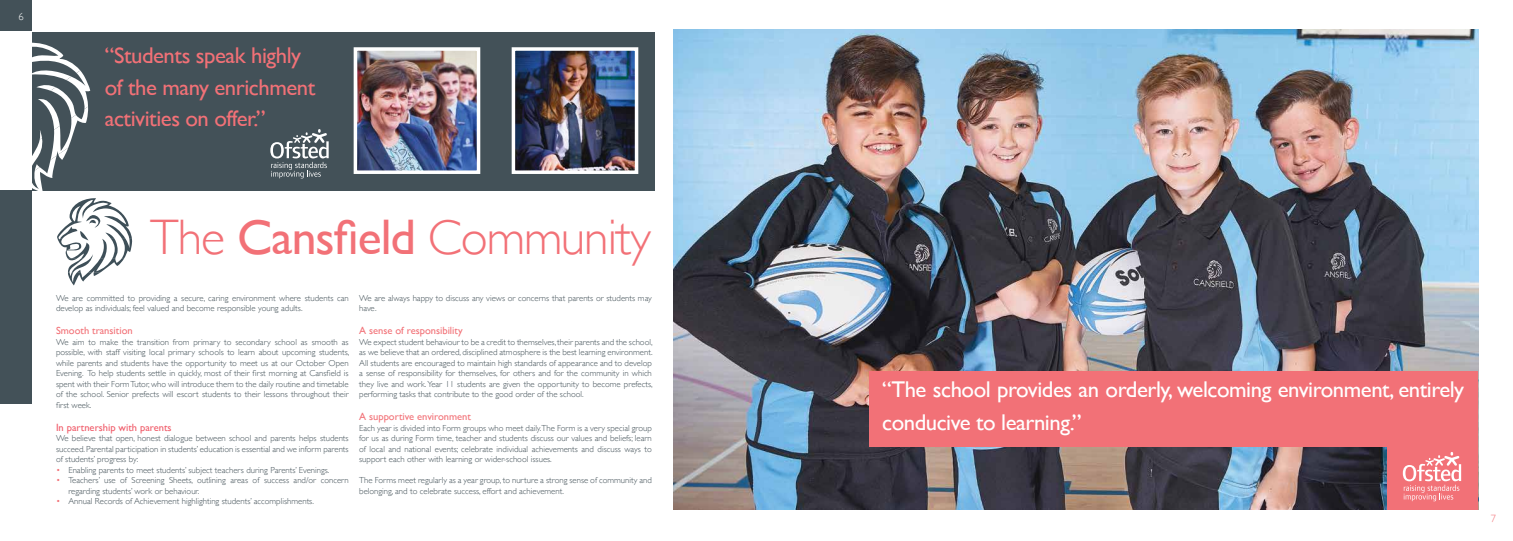
<style>
.page{position:relative;width:1513px;height:541px;background:#fff}
.page>*{position:absolute;margin:0;border:0;box-sizing:border-box;transform-origin:0 0}
.t1{font:300 49.88px "Gill Sans";letter-spacing:-.02em;color:#f27177}
.t2{font:22.75px/32.4px "Gill Sans";letter-spacing:-.02em;color:#fff}
.t3{font:22.75px/31.5px "Gill Sans";letter-spacing:-.02em;color:#f27177}
.t4{font:10.5px "Gill Sans";color:#f27177}
.t5{font:10.5px "Gill Sans";color:#f05b69}
.t6{font:300 10.5px "Gill Sans";color:#f27177}
.t7{font:300 10.5px "Gill Sans";color:#fff}
.t8{font:300 8.75px/10.5px "Gill Sans";color:#435158}
.s1{font-weight:400}
.s2{color:#f27177}
</style>
<div class="page">
<img style="left:673px;top:30px;width:805px;height:479px">
<div style="left:0;top:0;width:32px;height:403px;background:#435158"></div>
<div style="left:0;top:31px;width:32px;height:159px;background:#fff"></div>
<div style="left:32px;top:32px;width:623px;height:158px;background:#435158"></div>
<svg style="left:32px;top:42px;width:58px;height:148px"></svg>
<img style="left:359px;top:52px;width:116px;height:117px">
<div style="left:354px;top:47px;width:126px;height:127px;border:4px solid #fff"></div>
<img style="left:517px;top:52px;width:116px;height:117px">
<div style="left:512px;top:47px;width:126px;height:127px;border:4px solid #fff"></div>
<svg style="left:270px;top:129px;width:59px;height:49px"></svg>
<div style="left:870px;top:371px;width:608px;height:76px;background:#f27177"></div>
<div style="left:1387px;top:384px;width:91px;height:125px;background:#f27177"></div>
<svg style="left:1403px;top:452px;width:58px;height:49px"></svg>
<svg style="left:57px;top:198px;width:75px;height:87px"></svg>
<p class="t7" style="left:18px;top:9px;width:7px">6</p>
<h2 class="t3" style="left:105px;top:39px;width:212px">“Students speak highly of the many enrichment activities on offer.”</h2>
<h1 class="t1" style="left:150px;top:199px;width:502px">The <span class="s1">Cansfield</span> Community</h1>
<p class="t8" style="left:56px;top:292px;width:294px">We are committed to providing a secure, caring environment where students can develop as individuals; feel valued and become responsible young adults.</p>
<p class="t4" style="left:56px;top:324px;width:78px">Smooth transition</p>
<p class="t8" style="left:56px;top:336px;width:295px;text-align:justify">We aim to make the transition from primary to secondary school as smooth as possible, with staff visiting local primary schools to learn about upcoming students, while parents and students have the opportunity to meet us at our October Open Evening. To help students settle in quickly, most of their first morning at Cansfield is spent with their Form Tutor, who will introduce them to the daily routine and timetable of the school. Senior prefects will escort students to their lessons throughout their first week.</p>
<p class="t5" style="left:56px;top:421px;width:117px">In partnership with parents</p>
<p class="t8" style="left:56px;top:433px;width:294px;text-align:justify">We believe that open, honest dialogue between school and parents helps students succeed. Parental participation in students’ education is essential and we inform parents of students’ progress by:</p>
<p class="t8" style="left:56px;top:464px;width:275px"><span class="s2">•</span> Enabling parents to meet students’ subject teachers during Parents’ Evenings.</p>
<p class="t8" style="left:68px;top:475px;width:282px;text-indent:-12px"><span class="s2">•</span> Teachers’ use of Screening Sheets, outlining areas of success and/or concern regarding students’ work or behaviour.</p>
<p class="t8" style="left:56px;top:496px;width:259px"><span class="s2">•</span> Annual Records of Achievement highlighting students’ accomplishments.</p>
<p class="t8" style="left:359px;top:292px;width:294px">We are always happy to discuss any views or concerns that parents or students may have.</p>
<p class="t4" style="left:359px;top:324px;width:105px">A sense of responsibility</p>
<p class="t8" style="left:359px;top:336px;width:295px;text-align:justify">We expect student behaviour to be a credit to themselves, their parents and the school, as we believe that an ordered, disciplined atmosphere is the best learning environment.<br>All students are encouraged to maintain high standards of appearance and to develop a sense of responsibility for themselves, for others and for the community in which they live and work. Year 11 students are given the opportunity to become prefects, performing tasks that contribute to the good order of the school.</p>
<p class="t4" style="left:359px;top:410px;width:113px">A supportive environment</p>
<p class="t8" style="left:359px;top:422px;width:294px;text-align:justify">Each year is divided into Form groups who meet daily.The Form is a very special group for us as during Form time, teacher and students discuss our values and beliefs; learn of local and national events; celebrate individual achievements and discuss ways to support each other with learning or wider-school issues.</p>
<p class="t8" style="left:359px;top:475px;width:294px">The Forms meet regularly as a year group, to nurture a strong sense of community and belonging, and to celebrate success, effort and achievement.</p>
<h2 class="t2" style="left:882px;top:373px;width:584px">“The school provides an orderly, welcoming environment, entirely conducive to learning.”</h2>
<p class="t6" style="left:1491px;top:510px;width:7px">7</p>
</div>
